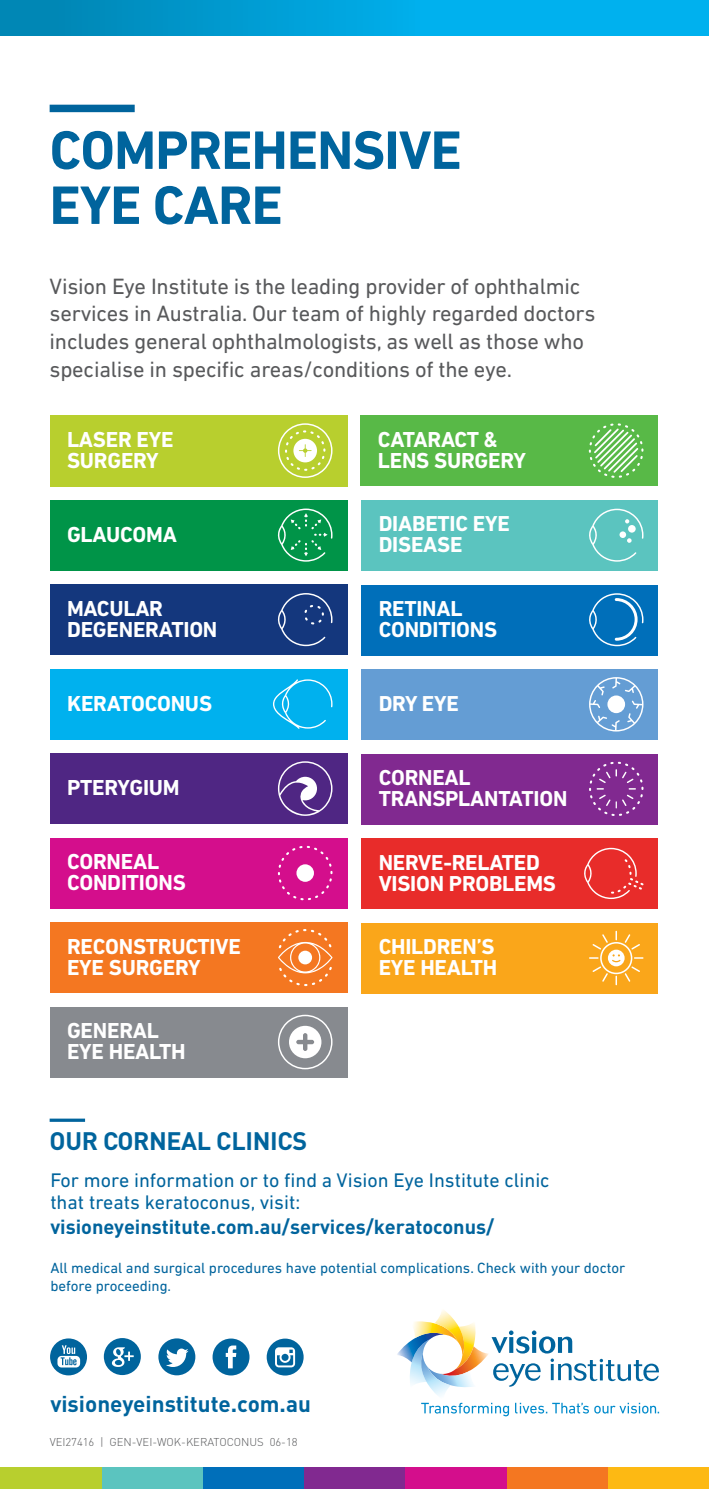
<style>
.page{position:relative;width:709px;height:1489px;background:#fff}
.page>*{position:absolute;margin:0;border:0;box-sizing:border-box;transform-origin:0 0}
.t1{font:700 55px/55px "DIN Next LT Pro";letter-spacing:-.015em;color:#00649d}
.t2{font:700 25px "DIN";letter-spacing:-.015em;color:#00649d}
.t3{font:22.5px/27.5px "DIN Next LT Pro";letter-spacing:-.01em;color:#58595b}
.t4{font:700 22.5px "DIN";color:#00649d}
.t5{font:700 22px/21px "DIN Next LT Pro";letter-spacing:-.01em;color:#fff}
.t6{font:20px/22.5px "DIN Next LT Pro";color:#00649d}
.t7{font:700 20px "DIN";color:#00649d}
.t8{font:15px/17.5px "DIN Next LT Pro";color:#00649d}
.t9{font:300 11.25px "DIN";color:#58595b}
</style>
<div class="page">
<svg style="left:397px;top:1310px;width:262px;height:106px"></svg>
<div style="left:607px;top:1467px;width:102px;height:21px;background:#fdb913"></div>
<div style="left:506px;top:1467px;width:101px;height:21px;background:#f47721"></div>
<div style="left:405px;top:1467px;width:101px;height:21px;background:#d40e8c"></div>
<div style="left:304px;top:1467px;width:101px;height:21px;background:#812990"></div>
<div style="left:202px;top:1467px;width:102px;height:21px;background:#006fba"></div>
<div style="left:101px;top:1467px;width:101px;height:21px;background:#5bc4bf"></div>
<div style="left:0;top:1467px;width:101px;height:21px;background:#b8cf2e"></div>
<svg style="left:50px;top:1338px;width:37px;height:37px"></svg>
<svg style="left:104px;top:1338px;width:37px;height:36px"></svg>
<svg style="left:158px;top:1338px;width:37px;height:37px"></svg>
<svg style="left:212px;top:1338px;width:37px;height:37px"></svg>
<svg style="left:267px;top:1338px;width:36px;height:37px"></svg>
<div style="left:50px;top:415px;width:297px;height:72px;background:#b8cf2e"></div>
<svg style="left:278px;top:423px;width:54px;height:55px"></svg>
<div style="left:50px;top:500px;width:297px;height:71px;background:#009448"></div>
<svg style="left:277px;top:508px;width:55px;height:53px"></svg>
<div style="left:50px;top:584px;width:297px;height:71px;background:#14377d"></div>
<svg style="left:277px;top:593px;width:55px;height:53px"></svg>
<div style="left:50px;top:669px;width:297px;height:70px;background:#00b1ee"></div>
<svg style="left:273px;top:679px;width:59px;height:49px"></svg>
<div style="left:50px;top:753px;width:297px;height:71px;background:#4f2683"></div>
<svg style="left:278px;top:761px;width:54px;height:54px"></svg>
<div style="left:50px;top:837px;width:297px;height:71px;background:#d40e8c"></div>
<svg style="left:278px;top:845px;width:54px;height:55px"></svg>
<div style="left:296px;top:864px;width:18px;height:17px;background:#fff;border-radius:50%"></div>
<div style="left:50px;top:922px;width:297px;height:71px;background:#f47721"></div>
<svg style="left:278px;top:929px;width:54px;height:57px"></svg>
<div style="left:360px;top:415px;width:298px;height:71px;background:#58b947"></div>
<svg style="left:589px;top:423px;width:54px;height:55px"></svg>
<div style="left:361px;top:500px;width:297px;height:71px;background:#5bc4bf"></div>
<svg style="left:589px;top:508px;width:54px;height:53px"></svg>
<div style="left:361px;top:584px;width:297px;height:71px;background:#006fba"></div>
<svg style="left:589px;top:593px;width:54px;height:53px"></svg>
<div style="left:361px;top:669px;width:297px;height:71px;background:#649dd4"></div>
<svg style="left:589px;top:677px;width:54px;height:54px"></svg>
<div style="left:361px;top:753px;width:297px;height:71px;background:#812990"></div>
<svg style="left:589px;top:761px;width:54px;height:55px"></svg>
<div style="left:361px;top:838px;width:297px;height:71px;background:#e82c2a"></div>
<svg style="left:584px;top:847px;width:59px;height:52px"></svg>
<div style="left:361px;top:922px;width:297px;height:71px;background:#faa61a"></div>
<svg style="left:589px;top:930px;width:54px;height:55px"></svg>
<div style="left:50px;top:1006px;width:297px;height:71px;background:#878a8f"></div>
<svg style="left:278px;top:1014px;width:54px;height:55px"></svg>
<div style="left:50px;top:105px;width:85px;height:7px;background:#00649d"></div>
<hr style="left:50px;top:1118px;width:35px;height:3px;background:#00649d">
<div style="left:0;top:0;width:709px;height:35px;background:linear-gradient(to right,#0089b8,#00bcfd)"></div>
<h1 class="t1" style="left:50px;top:122px;width:413px">COMPREHENSIVE<br>EYE CARE</h1>
<p class="t3" style="left:50px;top:272px;width:547px">Vision Eye Institute is the leading provider of ophthalmic services in Australia. Our team of highly regarded doctors includes general ophthalmologists, as well as those who specialise in specific areas/conditions of the eye.</p>
<p class="t5" style="left:67px;top:428px;width:108px">LASER EYE<br>SURGERY</p>
<p class="t5" style="left:67px;top:523px;width:111px">GLAUCOMA</p>
<p class="t5" style="left:67px;top:597px;width:152px">MACULAR<br>DEGENERATION</p>
<p class="t5" style="left:67px;top:692px;width:147px">KERATOCONUS</p>
<p class="t5" style="left:67px;top:777px;width:114px">PTERYGIUM</p>
<p class="t5" style="left:67px;top:851px;width:120px">CORNEAL<br>CONDITIONS</p>
<p class="t5" style="left:67px;top:935px;width:175px">RECONSTRUCTIVE<br>EYE SURGERY</p>
<p class="t5" style="left:67px;top:1020px;width:120px">GENERAL<br>EYE HEALTH</p>
<p class="t5" style="left:378px;top:428px;width:149px">CATARACT &amp;<br>LENS SURGERY</p>
<p class="t5" style="left:379px;top:513px;width:133px">DIABETIC EYE<br>DISEASE</p>
<p class="t5" style="left:379px;top:598px;width:120px">RETINAL<br>CONDITIONS</p>
<p class="t5" style="left:379px;top:692px;width:82px">DRY EYE</p>
<p class="t5" style="left:379px;top:767px;width:190px">CORNEAL<br>TRANSPLANTATION</p>
<p class="t5" style="left:379px;top:851px;width:179px">NERVE-RELATED<br>VISION PROBLEMS</p>
<p class="t5" style="left:379px;top:936px;width:120px">CHILDREN’S<br>EYE HEALTH</p>
<p class="t2" style="left:50px;top:1124px;width:259px">OUR CORNEAL CLINICS</p>
<p class="t6" style="left:50px;top:1168px;width:501px">For more information or to find a Vision Eye Institute clinic that treats keratoconus, visit:</p>
<p class="t7" style="left:50px;top:1213px;width:445px">visioneyeinstitute.com.au/services/keratoconus/</p>
<p class="t8" style="left:50px;top:1259px;width:576px">All medical and surgical procedures have potential complications. Check with your doctor before proceeding.</p>
<p class="t4" style="left:50px;top:1388px;width:262px">visioneyeinstitute.com.au</p>
<p class="t9" style="left:50px;top:1433px;width:249px">VEI27416 | GEN-VEI-WOK-KERATOCONUS 06-18</p>
</div>
